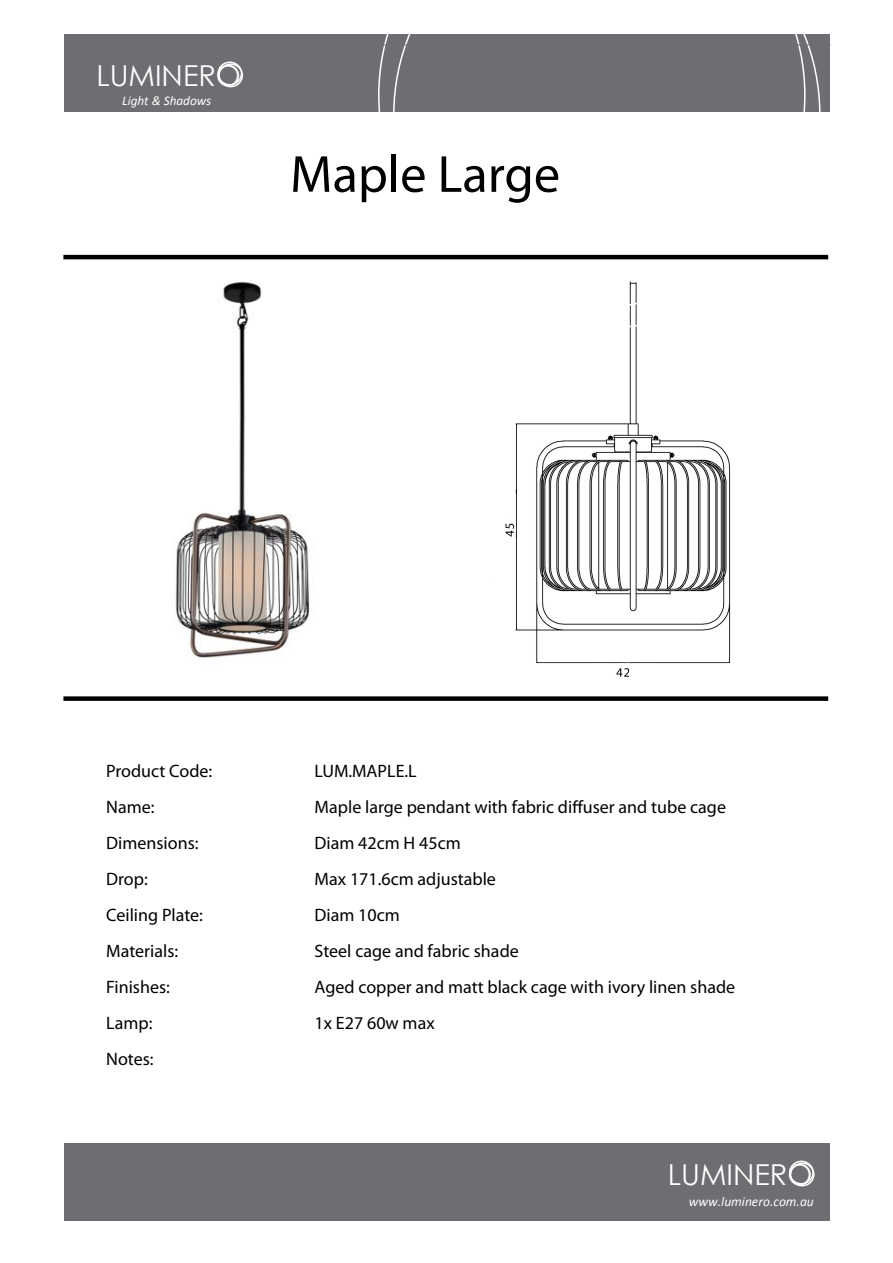
<style>
.page{position:relative;width:893px;height:1263px;background:#fff}
.page>*{position:absolute;margin:0;border:0;box-sizing:border-box;transform-origin:0 0}
.t1{font:52.5px "Myriad Pro";color:#000}
.t2{font:28.8px "Century Gothic";color:#fff}
.t3{font:18px/36px "Myriad Pro";color:#000}
.t4{font:italic 13.5px "Calibri";color:#fff}
.t5{font:italic 13.2px "Calibri";color:#fff}
</style>
<div class="page">
<img style="left:505px;top:328px;width:226px;height:349px">
<img style="left:82px;top:259px;width:296px;height:399px">
<div style="left:64px;top:34px;width:766px;height:78px;background:#6d6e71"></div>
<div style="left:64px;top:1143px;width:766px;height:78px;background:#6d6e71"></div>
<svg style="left:378px;top:34px;width:428px;height:275px"></svg>
<div style="left:217px;top:62px;width:25px;height:23px;border:2px solid #fff;border-radius:50%"></div>
<div style="left:218px;top:63px;width:25px;height:24px;border:2px solid #fff;border-radius:50%"></div>
<div style="left:789px;top:1160px;width:25px;height:24px;border:2px solid #fff;border-radius:50%"></div>
<div style="left:790px;top:1162px;width:25px;height:24px;border:2px solid #fff;border-radius:50%"></div>
<hr style="left:63px;top:255px;width:765px;height:4px;background:#000">
<div style="left:63px;top:696px;width:765px;height:5px;background:#000"></div>
<h2 class="t2" style="left:96px;top:57px;width:146px">LUMINERO</h2>
<p class="t5" style="left:122px;top:93px;width:91px">Light &amp; Shadows</p>
<h1 class="t1" style="left:290px;top:142px;width:272px">Maple Large</h1>
<p class="t3" style="left:106px;top:753px;width:108px">Product Code:<br>Name:<br>Dimensions:<br>Drop:<br>Ceiling Plate:<br>Materials:<br>Finishes:<br>Lamp:<br>Notes:</p>
<p class="t3" style="left:315px;top:752px;width:422px">LUM.MAPLE.L<br>Maple large pendant with fabric diffuser and tube cage<br>Diam 42cm H 45cm<br>Max 171.6cm adjustable<br>Diam 10cm<br>Steel cage and fabric shade<br>Aged copper and matt black cage with ivory linen shade<br>1x E27 60w max</p>
<h2 class="t2" style="left:668px;top:1156px;width:146px">LUMINERO</h2>
<p class="t4" style="left:689px;top:1193px;width:127px">www.luminero.com.au</p>
</div>
